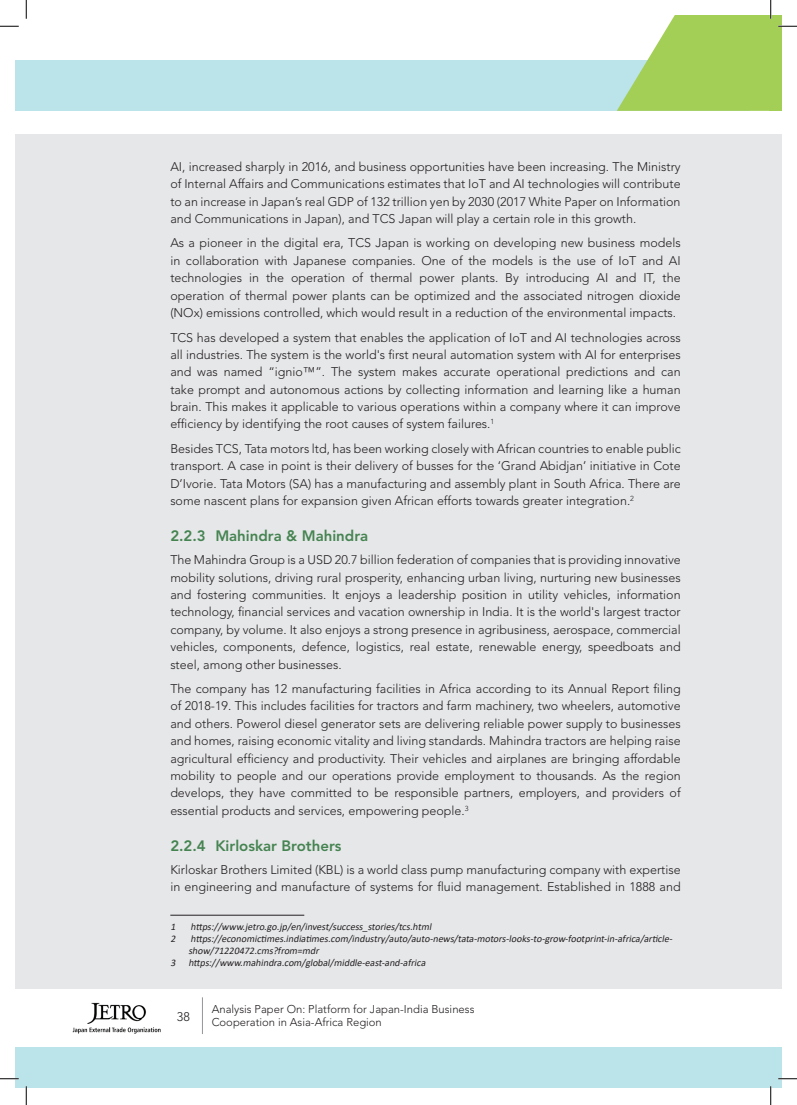
<style>
.page{position:relative;width:797px;height:1105px;background:#fff}
.page>*{position:absolute;margin:0;border:0;box-sizing:border-box;transform-origin:0 0}
.t1{font:800 15px "Avenir";color:#458451}
.t2{font:300 12.5px/17.4px "Avenir";color:#231f20;text-align:justify}
.t3{font:300 11.25px/13.5px "Avenir";color:#231f20}
.t4{font:italic 10px "Calibri";color:#231f20}
</style>
<div class="page">
<div style="left:16px;top:134px;width:754px;height:855px;background:#e6e7e9"></div>
<div style="left:770px;top:134px;width:12px;height:855px;background:#e6e7e9"></div>
<div style="left:15px;top:60px;width:735px;height:51px;background:#bbe3ea"></div>
<div style="left:770px;top:1047px;width:12px;height:40px;background:#bbe3ea"></div>
<div style="left:15px;top:1047px;width:755px;height:40px;background:#bbe3ea"></div>
<div style="left:769px;top:15px;width:13px;height:96px;background:#a3cf57"></div>
<img style="left:72px;top:1002px;width:89px;height:32px">
<hr style="left:202px;top:997px;width:1px;height:37px;background:#939598">
<hr style="left:170px;top:915px;width:134px;height:1px;background:#231f20">
<svg style="left:0;top:25px;width:19px;height:2px"></svg>
<svg style="left:778px;top:25px;width:19px;height:2px"></svg>
<svg style="left:0;top:1078px;width:19px;height:1px"></svg>
<svg style="left:778px;top:1078px;width:19px;height:1px"></svg>
<svg style="left:25px;top:0;width:2px;height:19px"></svg>
<svg style="left:25px;top:1086px;width:2px;height:19px"></svg>
<svg style="left:617px;top:0;width:154px;height:111px"></svg>
<svg style="left:770px;top:1086px;width:1px;height:19px"></svg>
<p class="t2" style="left:170px;top:158px;width:512px">AI, increased sharply in 2016, and business opportunities have been increasing. The Ministry of Internal Affairs and Communications estimates that IoT and AI technologies will contribute to an increase in Japan’s real GDP of 132 trillion yen by 2030 (2017 White Paper on Information and Communications in Japan), and TCS Japan will play a certain role in this growth.</p>
<p class="t2" style="left:170px;top:234px;width:512px">As a pioneer in the digital era, TCS Japan is working on developing new business models in collaboration with Japanese companies. One of the models is the use of IoT and AI technologies in the operation of thermal power plants. By introducing AI and IT, the operation of thermal power plants can be optimized and the associated nitrogen dioxide (NOx) emissions controlled, which would result in a reduction of the environmental impacts.</p>
<p class="t2" style="left:170px;top:329px;width:512px">TCS has developed a system that enables the application of IoT and AI technologies across all industries. The system is the world's first neural automation system with AI for enterprises and was named “ignio™”. The system makes accurate operational predictions and can take prompt and autonomous actions by collecting information and learning like a human brain. This makes it applicable to various operations within a company where it can improve efficiency by identifying the root causes of system failures.<sup>1</sup></p>
<p class="t2" style="left:170px;top:440px;width:512px">Besides TCS, Tata motors ltd, has been working closely with African countries to enable public transport. A case in point is their delivery of busses for the ‘Grand Abidjan’ initiative in Cote D’Ivorie. Tata Motors (SA) has a manufacturing and assembly plant in South Africa. There are some nascent plans for expansion given African efforts towards greater integration.<sup>2</sup></p>
<p class="t1" style="left:170px;top:527px;width:199px">2.2.3 Mahindra &amp; Mahindra</p>
<p class="t2" style="left:170px;top:551px;width:512px">The Mahindra Group is a USD 20.7 billion federation of companies that is providing innovative mobility solutions, driving rural prosperity, enhancing urban living, nurturing new businesses and fostering communities. It enjoys a leadership position in utility vehicles, information technology, financial services and vacation ownership in India. It is the world's largest tractor company, by volume. It also enjoys a strong presence in agribusiness, aerospace, commercial vehicles, components, defence, logistics, real estate, renewable energy, speedboats and steel, among other businesses.</p>
<p class="t2" style="left:170px;top:680px;width:512px">The company has 12 manufacturing facilities in Africa according to its Annual Report filing of 2018-19. This includes facilities for tractors and farm machinery, two wheelers, automotive and others. Powerol diesel generator sets are delivering reliable power supply to businesses and homes, raising economic vitality and living standards. Mahindra tractors are helping raise agricultural efficiency and productivity. Their vehicles and airplanes are bringing affordable mobility to people and our operations provide employment to thousands. As the region develops, they have committed to be responsible partners, employers, and providers of essential products and services, empowering people.<sup>3</sup></p>
<p class="t1" style="left:170px;top:836px;width:173px">2.2.4 Kirloskar Brothers</p>
<p class="t2" style="left:170px;top:861px;width:512px">Kirloskar Brothers Limited (KBL) is a world class pump manufacturing company with expertise in engineering and manufacture of systems for fluid management. Established in 1888 and</p>
<p class="t4" style="left:170px;top:919px;width:9px">1</p>
<p class="t4" style="left:191px;top:919px;width:245px">https://www.jetro.go.jp/en/invest/success_stories/tcs.html</p>
<p class="t4" style="left:170px;top:931px;width:9px">2</p>
<p class="t4" style="left:191px;top:931px;width:485px">https://economictimes.indiatimes.com/industry/auto/auto-news/tata-motors-looks-to-grow-footprint-in-africa/article-</p>
<p class="t4" style="left:188px;top:943px;width:134px">show/71220472.cms?from=mdr</p>
<p class="t4" style="left:170px;top:955px;width:259px">3 https://www.mahindra.com/global/middle-east-and-africa</p>
<p class="t2" style="left:177px;top:1008px;width:14px">38</p>
<p class="t3" style="left:212px;top:1002px;width:264px">Analysis Paper On: Platform for Japan-India Business<br>Cooperation in Asia-Africa Region</p>
</div>
